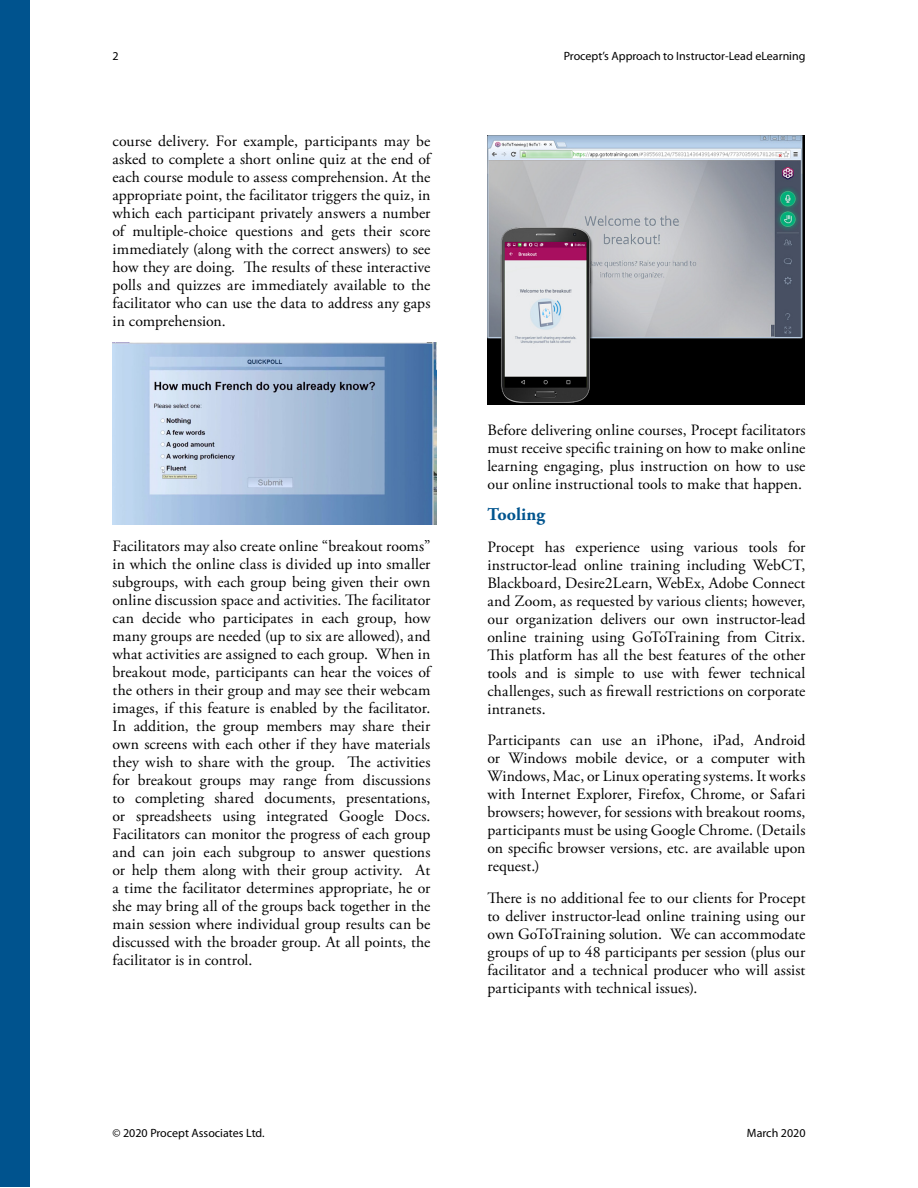
<style>
.page{position:relative;width:918px;height:1188px;background:#fff}
.page>*{position:absolute;margin:0;border:0;box-sizing:border-box;transform-origin:0 0}
.Paragraph_Style_1{font:700 18px "Adobe Garamond Pro";letter-spacing:.005em;color:#00548e}
.Paragraph_Style_1-2{font:15.75px/18px "Adobe Garamond Pro";letter-spacing:.005em;color:#000;text-align:justify}
.t1{font:12px "Myriad Pro";color:#000}
</style>
<div class="page">
<div style="left:0;top:0;width:30px;height:1186px;background:#00538e"></div>
<img style="left:112px;top:342px;width:324px;height:182px">
<img style="left:488px;top:135px;width:317px;height:269px">
<p class="t1" style="left:112px;top:49px;width:8px">2</p>
<p class="Paragraph_Style_1-2" style="left:112px;top:133px;width:320px">course delivery. For example, participants may be asked to complete a short online quiz at the end of each course module to assess comprehension. At the appropriate point, the facilitator triggers the quiz, in which each participant privately answers a number of multiple-choice questions and gets their score immediately (along with the correct answers) to see how they are doing. The results of these interactive polls and quizzes are immediately available to the facilitator who can use the data to address any gaps in comprehension.</p>
<p class="Paragraph_Style_1-2" style="left:112px;top:538px;width:320px">Facilitators may also create online “breakout rooms” in which the online class is divided up into smaller subgroups, with each group being given their own online discussion space and activities. The facilitator can decide who participates in each group, how many groups are needed (up to six are allowed), and what activities are assigned to each group. When in breakout mode, participants can hear the voices of the others in their group and may see their webcam images, if this feature is enabled by the facilitator.<br>In addition, the group members may share their own screens with each other if they have materials they wish to share with the group. The activities for breakout groups may range from discussions to completing shared documents, presentations, or spreadsheets using integrated Google Docs.<br>Facilitators can monitor the progress of each group and can join each subgroup to answer questions or help them along with their group activity. At a time the facilitator determines appropriate, he or she may bring all of the groups back together in the main session where individual group results can be discussed with the broader group. At all points, the facilitator is in control.</p>
<p class="t1" style="left:112px;top:1126px;width:154px">© 2020 Procept Associates Ltd.</p>
<p class="t1" style="left:564px;top:49px;width:243px">Procept’s Approach to Instructor-Lead eLearning</p>
<p class="Paragraph_Style_1-2" style="left:488px;top:421px;width:320px">Before delivering online courses, Procept facilitators must receive specific training on how to make online learning engaging, plus instruction on how to use our online instructional tools to make that happen.</p>
<p class="Paragraph_Style_1" style="left:488px;top:504px;width:59px">Tooling</p>
<p class="Paragraph_Style_1-2" style="left:488px;top:538px;width:320px">Procept has experience using various tools for instructor-lead online training including WebCT, Blackboard, Desire2Learn, WebEx, Adobe Connect and Zoom, as requested by various clients; however, our organization delivers our own instructor-lead online training using GoToTraining from Citrix.<br>This platform has all the best features of the other tools and is simple to use with fewer technical challenges, such as firewall restrictions on corporate intranets.</p>
<p class="Paragraph_Style_1-2" style="left:488px;top:732px;width:320px">Participants can use an iPhone, iPad, Android or Windows mobile device, or a computer with Windows, Mac, or Linux operating systems. It works with Internet Explorer, Firefox, Chrome, or Safari browsers; however, for sessions with breakout rooms, participants must be using Google Chrome. (Details on specific browser versions, etc. are available upon request.)</p>
<p class="Paragraph_Style_1-2" style="left:488px;top:889px;width:320px">There is no additional fee to our clients for Procept to deliver instructor-lead online training using our own GoToTraining solution. We can accommodate groups of up to 48 participants per session (plus our facilitator and a technical producer who will assist participants with technical issues).</p>
<p class="t1" style="left:747px;top:1126px;width:60px">March 2020</p>
</div>
